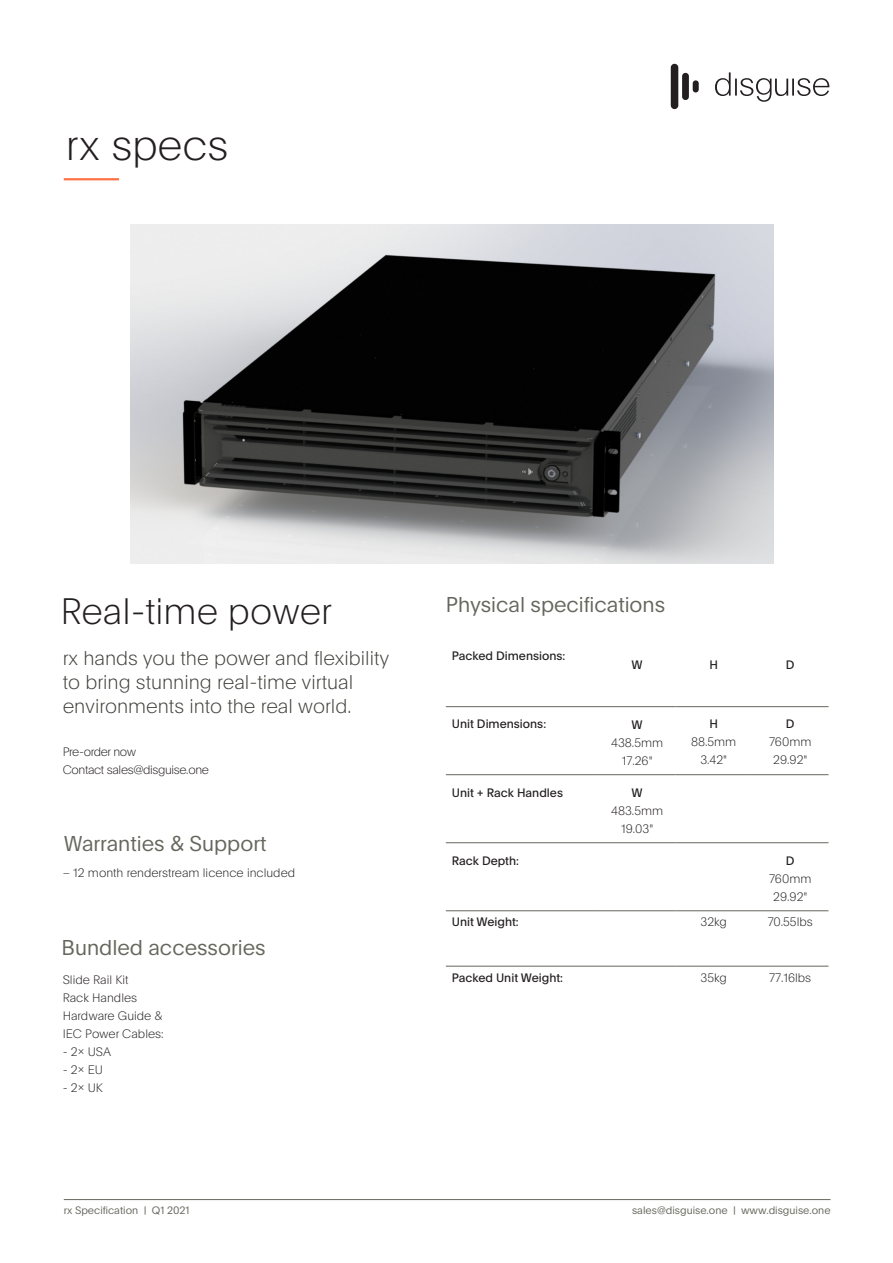
<style>
.page{position:relative;width:893px;height:1263px;background:#fff}
.page>*{position:absolute;margin:0;border:0;box-sizing:border-box;transform-origin:0 0}
.PLAIN_LIGHT_21_25{font:200 42px "Plain";letter-spacing:-.005em;color:#231f20}
.t1{font:200 36px "Plain";color:#231f20}
.t2{font:300 21px "Plain";color:#65665c}
.Intro_Copy{font:200 19.5px/24px "Plain";color:#40403b}
.t3{font:200 12px/18px "Plain";color:#231f20}
.t4{font:12px "Plain";color:#231f20}
.t5{font:200 12px "Plain";letter-spacing:-.03em;color:#231f20}
.PLAIN_LIGHT_21_25-2{font:300 10.5px "Plain";color:#65665c}
</style>
<div class="page">
<hr style="left:446px;top:706px;width:153px;height:1px;background:#65665c">
<hr style="left:599px;top:706px;width:76px;height:1px;background:#65665c">
<hr style="left:675px;top:706px;width:77px;height:1px;background:#65665c">
<hr style="left:752px;top:706px;width:76px;height:1px;background:#65665c">
<hr style="left:446px;top:774px;width:153px;height:1px;background:#65665c">
<hr style="left:599px;top:774px;width:76px;height:1px;background:#65665c">
<hr style="left:675px;top:774px;width:77px;height:1px;background:#65665c">
<hr style="left:752px;top:774px;width:76px;height:1px;background:#65665c">
<hr style="left:446px;top:842px;width:153px;height:1px;background:#65665c">
<hr style="left:599px;top:842px;width:76px;height:1px;background:#65665c">
<hr style="left:675px;top:842px;width:77px;height:1px;background:#65665c">
<hr style="left:752px;top:842px;width:76px;height:1px;background:#65665c">
<hr style="left:446px;top:910px;width:153px;height:1px;background:#65665c">
<hr style="left:599px;top:910px;width:76px;height:1px;background:#65665c">
<hr style="left:675px;top:910px;width:77px;height:1px;background:#65665c">
<hr style="left:752px;top:910px;width:76px;height:1px;background:#65665c">
<hr style="left:446px;top:966px;width:153px;height:1px;background:#65665c">
<hr style="left:599px;top:966px;width:76px;height:1px;background:#65665c">
<hr style="left:675px;top:966px;width:77px;height:1px;background:#65665c">
<hr style="left:752px;top:966px;width:76px;height:1px;background:#65665c">
<hr style="left:64px;top:178px;width:55px;height:2px;background:#ff7145">
<hr style="left:64px;top:1199px;width:766px;height:1px;background:#65665c">
<div style="left:671px;top:64px;width:7px;height:45px;background:#231f20;border-radius:4px"></div>
<div style="left:682px;top:73px;width:7px;height:27px;background:#231f20;border-radius:3px"></div>
<div style="left:693px;top:80px;width:6px;height:12px;background:#231f20;border-radius:3px"></div>
<svg style="left:715px;top:72px;width:114px;height:30px"></svg>
<img style="left:131px;top:225px;width:643px;height:339px">
<p class="PLAIN_LIGHT_21_25" style="left:66px;top:115px;width:164px">rx specs</p>
<p class="t1" style="left:61px;top:585px;width:273px">Real-time power</p>
<p class="Intro_Copy" style="left:63px;top:645px;width:328px">rx hands you the power and flexibility to bring stunning real-time virtual environments into the real world.</p>
<p class="t5" style="left:63px;top:743px;width:75px">Pre-order now</p>
<p class="t5" style="left:63px;top:761px;width:148px">Contact sales@disguise.one</p>
<p class="t2" style="left:64px;top:828px;width:204px">Warranties &amp; Support</p>
<p class="t3" style="left:63px;top:863px;width:234px">– 12 month renderstream licence included</p>
<p class="t2" style="left:62px;top:932px;width:205px">Bundled accessories</p>
<p class="t3" style="left:63px;top:970px;width:102px">Slide Rail Kit<br>Rack Handles<br>Hardware Guide &amp;<br>IEC Power Cables:</p>
<p class="t3" style="left:63px;top:1042px;width:50px">x2- USA</p>
<p class="t3" style="left:63px;top:1060px;width:42px">x2- E U</p>
<p class="t3" style="left:63px;top:1078px;width:42px">x2- U K</p>
<p class="PLAIN_LIGHT_21_25-2" style="left:144px;top:1203px;width:4px">|</p>
<p class="PLAIN_LIGHT_21_25-2" style="left:64px;top:1203px;width:76px">rx Specification</p>
<p class="PLAIN_LIGHT_21_25-2" style="left:152px;top:1203px;width:39px">Q1 2021</p>
<p class="t2" style="left:446px;top:590px;width:221px">Physical specifications</p>
<p class="t4" style="left:452px;top:647px;width:115px">Packed Dimensions:</p>
<p class="t4" style="left:452px;top:714px;width:96px">Unit Dimensions:</p>
<p class="t4" style="left:452px;top:784px;width:113px">Unit + Rack Handles</p>
<p class="t4" style="left:452px;top:852px;width:69px">Rack Depth:</p>
<p class="t4" style="left:452px;top:913px;width:68px">Unit Weight:</p>
<p class="t4" style="left:452px;top:969px;width:113px">Packed Unit Weight:</p>
<p class="t4" style="left:632px;top:656px;width:13px">W</p>
<p class="t4" style="left:632px;top:716px;width:13px">W</p>
<p class="t3" style="left:611px;top:733px;width:53px">438.5mm</p>
<p class="t3" style="left:622px;top:751px;width:32px">17.26"</p>
<p class="t4" style="left:632px;top:784px;width:13px">W</p>
<p class="t3" style="left:611px;top:801px;width:53px">483.5mm</p>
<p class="t3" style="left:621px;top:819px;width:34px">19.03"</p>
<p class="t4" style="left:709px;top:656px;width:10px">H</p>
<p class="t4" style="left:709px;top:714px;width:10px">H</p>
<p class="t3" style="left:691px;top:732px;width:47px">88.5mm</p>
<p class="t3" style="left:700px;top:750px;width:28px">3.42"</p>
<p class="t3" style="left:700px;top:912px;width:28px">32kg</p>
<p class="t3" style="left:701px;top:968px;width:28px">35kg</p>
<p class="t4" style="left:786px;top:656px;width:10px">D</p>
<p class="t4" style="left:786px;top:714px;width:10px">D</p>
<p class="t3" style="left:769px;top:732px;width:44px">760mm</p>
<p class="t3" style="left:773px;top:750px;width:36px">29.92"</p>
<p class="t4" style="left:786px;top:852px;width:10px">D</p>
<p class="t3" style="left:769px;top:869px;width:44px">760mm</p>
<p class="t3" style="left:773px;top:887px;width:36px">29.92"</p>
<p class="t3" style="left:768px;top:912px;width:47px">70.55lbs</p>
<p class="t3" style="left:769px;top:968px;width:44px">77.16lbs</p>
<p class="PLAIN_LIGHT_21_25-2" style="left:632px;top:1203px;width:97px">sales@disguise.one</p>
<p class="PLAIN_LIGHT_21_25-2" style="left:733px;top:1203px;width:4px">|</p>
<p class="PLAIN_LIGHT_21_25-2" style="left:741px;top:1203px;width:91px">www.disguise.one</p>
</div>
